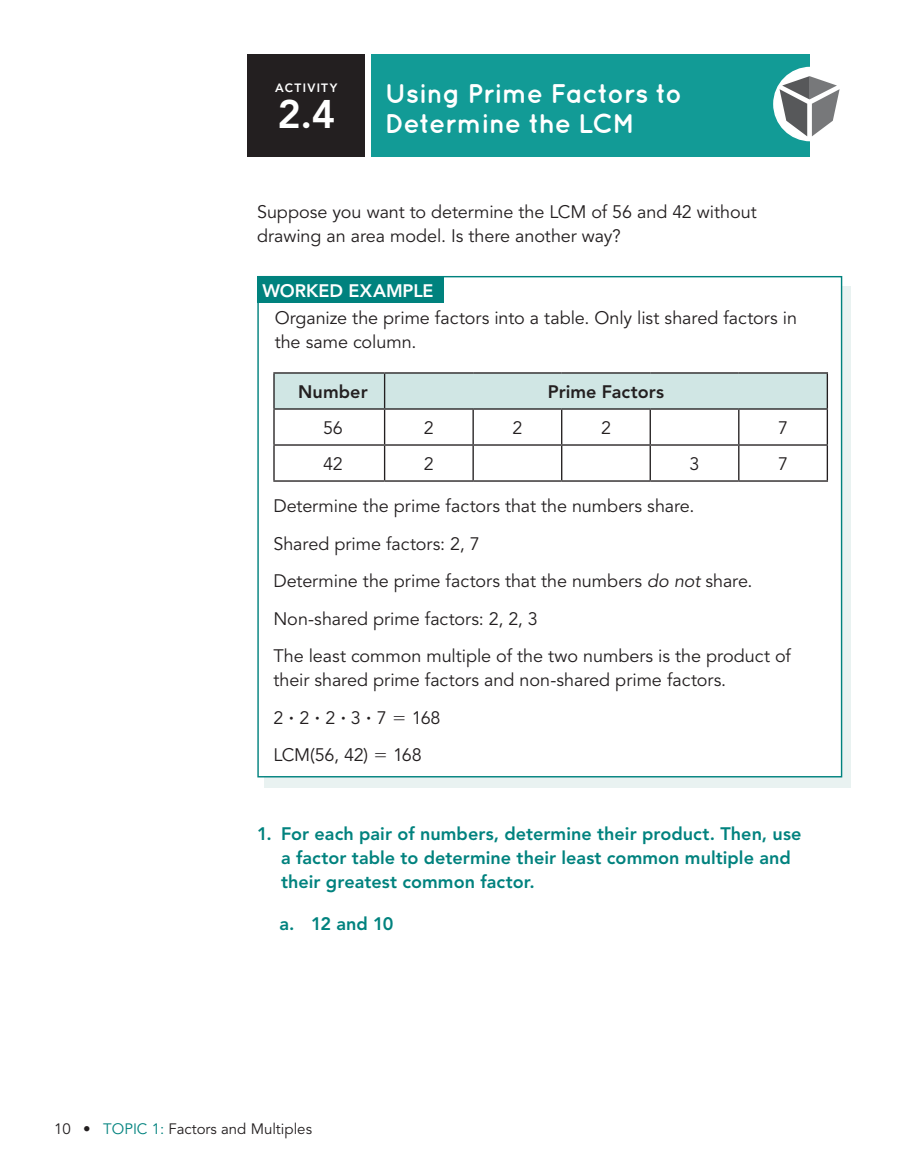
<style>
.page{position:relative;width:905px;height:1175px;background:#fff}
.page>*{position:absolute;margin:0;border:0;box-sizing:border-box;transform-origin:0 0}
.t1{font:800 39.6px "Avenir LT Std";color:#fff}
.t2{font:700 27px/30px "Quicksand";letter-spacing:-.015em;color:#fff}
.t3{font:18px/37.5px "Avenir LT Std";letter-spacing:-.005em;color:#231f20}
.t4{font:800 18px/24px "Avenir LT Std";letter-spacing:.005em;color:#00827e}
.t5{font:800 18px "Avenir LT Std";letter-spacing:.005em;color:#231f20}
.t6{font:800 18px "Avenir LT Std";color:#fff}
.t7{font:15px "Avenir LT Std";color:#231f20}
.t8{font:800 12px "Avenir LT Std";letter-spacing:.11em;color:#fff}
.s1{font-style:italic}
.s2{color:#00827e}
</style>
<div class="page">
<div style="left:371px;top:54px;width:438px;height:103px;background:#129b96"></div>
<div style="left:248px;top:54px;width:117px;height:103px;background:#231f20"></div>
<div style="left:773px;top:67px;width:74px;height:74px;background:#fff;border-radius:50%"></div>
<div style="left:773px;top:67px;width:74px;height:74px;border:2px solid #fff;border-radius:50%"></div>
<div style="left:810px;top:75px;width:29px;height:58px;background:#fff"></div>
<div style="left:264px;top:286px;width:586px;height:501px;background:#e9f2f1"></div>
<div style="left:257px;top:276px;width:585px;height:501px;background:#fff;border:1px solid #00827e"></div>
<div style="left:258px;top:276px;width:186px;height:27px;background:#00827e"></div>
<div style="left:275px;top:373px;width:551px;height:35px;background:#d0e6e4"></div>
<hr style="left:826px;top:373px;width:2px;height:35px;background:#231f20">
<hr style="left:273px;top:372px;width:111px;height:1px;background:#231f20">
<hr style="left:273px;top:373px;width:2px;height:35px;background:#231f20">
<hr style="left:384px;top:372px;width:89px;height:1px;background:#231f20">
<hr style="left:384px;top:373px;width:1px;height:35px;background:#231f20">
<hr style="left:473px;top:372px;width:88px;height:1px;background:#231f20">
<hr style="left:561px;top:372px;width:89px;height:1px;background:#231f20">
<hr style="left:650px;top:372px;width:88px;height:1px;background:#231f20">
<hr style="left:738px;top:372px;width:90px;height:1px;background:#231f20">
<hr style="left:273px;top:408px;width:111px;height:1px;background:#231f20">
<hr style="left:273px;top:409px;width:2px;height:35px;background:#231f20">
<hr style="left:384px;top:408px;width:89px;height:1px;background:#231f20">
<hr style="left:384px;top:409px;width:1px;height:35px;background:#231f20">
<hr style="left:473px;top:408px;width:88px;height:1px;background:#231f20">
<hr style="left:472px;top:409px;width:2px;height:35px;background:#231f20">
<hr style="left:561px;top:408px;width:89px;height:1px;background:#231f20">
<hr style="left:561px;top:409px;width:1px;height:35px;background:#231f20">
<hr style="left:650px;top:408px;width:88px;height:1px;background:#231f20">
<hr style="left:649px;top:409px;width:2px;height:35px;background:#231f20">
<hr style="left:738px;top:408px;width:90px;height:1px;background:#231f20">
<hr style="left:738px;top:409px;width:1px;height:35px;background:#231f20">
<hr style="left:826px;top:409px;width:2px;height:35px;background:#231f20">
<hr style="left:273px;top:444px;width:111px;height:1px;background:#231f20">
<hr style="left:273px;top:446px;width:2px;height:34px;background:#231f20">
<hr style="left:384px;top:444px;width:89px;height:1px;background:#231f20">
<hr style="left:384px;top:446px;width:1px;height:34px;background:#231f20">
<hr style="left:473px;top:444px;width:88px;height:1px;background:#231f20">
<hr style="left:472px;top:446px;width:2px;height:34px;background:#231f20">
<hr style="left:561px;top:444px;width:89px;height:1px;background:#231f20">
<hr style="left:561px;top:446px;width:1px;height:34px;background:#231f20">
<hr style="left:650px;top:444px;width:88px;height:1px;background:#231f20">
<hr style="left:649px;top:446px;width:2px;height:34px;background:#231f20">
<hr style="left:738px;top:444px;width:90px;height:1px;background:#231f20">
<hr style="left:738px;top:446px;width:1px;height:34px;background:#231f20">
<hr style="left:826px;top:446px;width:2px;height:34px;background:#231f20">
<hr style="left:273px;top:480px;width:111px;height:1px;background:#231f20">
<hr style="left:384px;top:480px;width:89px;height:1px;background:#231f20">
<hr style="left:473px;top:480px;width:88px;height:1px;background:#231f20">
<hr style="left:561px;top:480px;width:89px;height:1px;background:#231f20">
<hr style="left:650px;top:480px;width:88px;height:1px;background:#231f20">
<hr style="left:738px;top:480px;width:90px;height:1px;background:#231f20">
<svg style="left:779px;top:76px;width:30px;height:60px"></svg>
<svg style="left:809px;top:76px;width:31px;height:61px;fill:#77787a"></svg>
<p class="t8" style="left:275px;top:81px;width:64px">ACTIVITY</p>
<h1 class="t1" style="left:277px;top:91px;width:59px">2.4</h1>
<h2 class="t2" style="left:384px;top:78px;width:299px">Using Prime Factors to<br>Determine the LCM</h2>
<p class="t3" style="left:257px;top:200px;width:501px;line-height:24px">Suppose you want to determine the LCM of 56 and 42 without drawing an area model. Is there another way?</p>
<p class="t6" style="left:262px;top:280px;width:173px">WORKED EXAMPLE</p>
<p class="t3" style="left:275px;top:307px;width:524px;line-height:24px">Organize the prime factors into a table. Only list shared factors in the same column.</p>
<p class="t5" style="left:298px;top:381px;width:71px">Number</p>
<p class="t5" style="left:548px;top:381px;width:118px">Prime Factors</p>
<p class="t3" style="left:323px;top:409px;width:21px">56</p>
<p class="t3" style="left:424px;top:409px;width:12px">2</p>
<p class="t3" style="left:512px;top:409px;width:12px">2</p>
<p class="t3" style="left:601px;top:409px;width:12px">2</p>
<p class="t3" style="left:778px;top:409px;width:12px">7</p>
<p class="t3" style="left:323px;top:445px;width:21px">42</p>
<p class="t3" style="left:424px;top:445px;width:12px">2</p>
<p class="t3" style="left:689px;top:445px;width:12px">3</p>
<p class="t3" style="left:778px;top:445px;width:12px">7</p>
<p class="t3" style="left:273px;top:488px;width:519px">Determine the prime factors that the numbers share.<br>Shared prime factors: 2, 7<br>Determine the prime factors that the numbers <span class="s1">do not</span> share.<br>Non-shared prime factors: 2, 2, 3<br>The least common multiple of the two numbers is the product of</p>
<p class="t3" style="left:273px;top:662px;width:454px">their shared prime factors and non-shared prime factors.<br>2 2 2 3 7</p>
<p class="t3" style="left:412px;top:699px;width:30px">168</p>
<p class="t3" style="left:273px;top:737px;width:96px">LCM(56, 42)</p>
<p class="t3" style="left:393px;top:737px;width:30px">168</p>
<p class="t4" style="left:281px;top:821px;width:522px;text-indent:-24px">1. For each pair of numbers, determine their product. Then, use a factor table to determine their least common multiple and their greatest common factor.</p>
<p class="t4" style="left:279px;top:911px;width:115px">a. 12 and 10</p>
<p class="t7" style="left:54px;top:1120px;width:259px">10 • <span class="s2">TOPIC 1:</span> Factors and Multiples</p>
</div>
